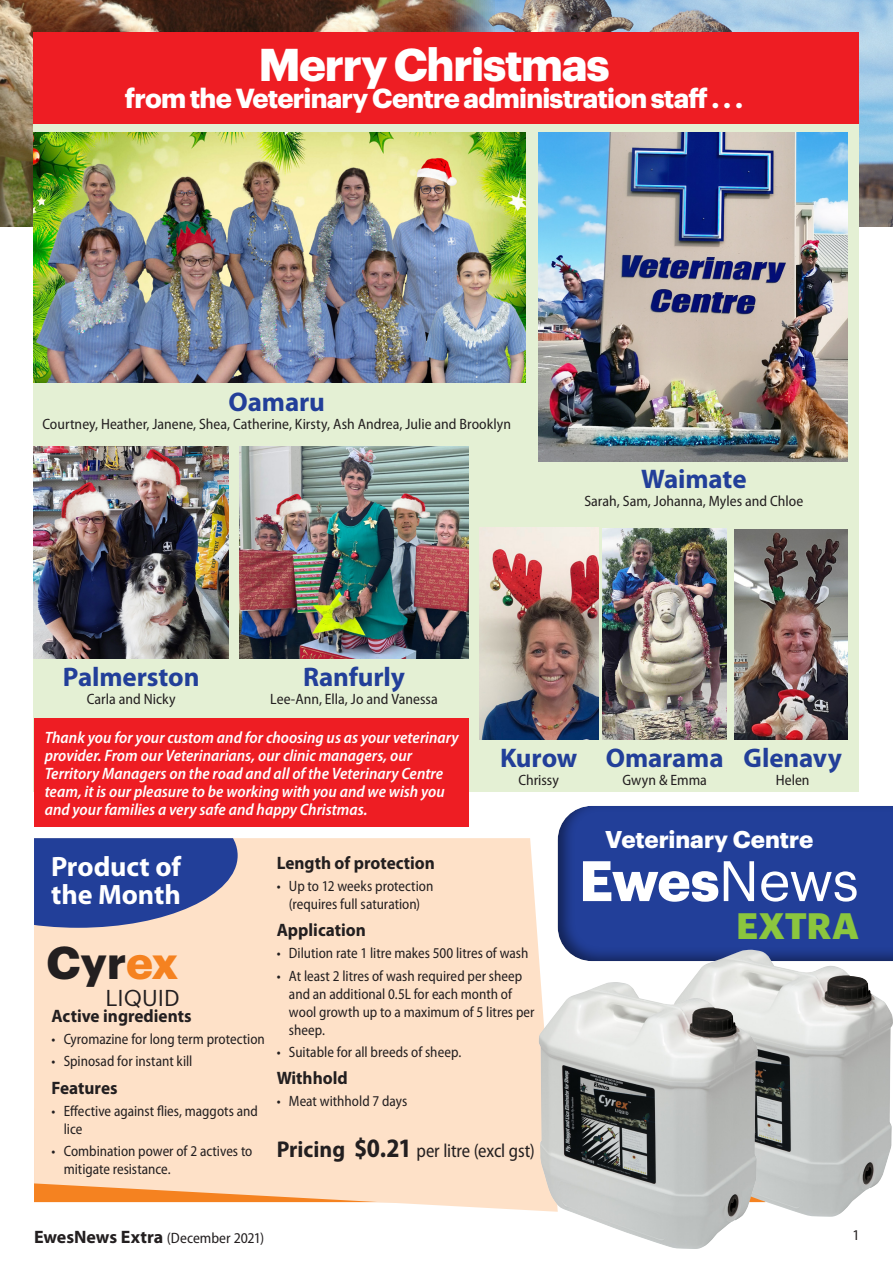
<style>
.page{position:relative;width:893px;height:1263px;background:#fff}
.page>*{position:absolute;margin:0;border:0;box-sizing:border-box;transform-origin:0 0}
.t1{font:700 55.65px "Graphik";color:#fff}
.t2{font:700 45px "Graphik";letter-spacing:-.03em;color:#fff}
.t3{font:700 45px "Graphik";letter-spacing:-.005em;color:#231f20}
.t4{font:700 36px "Graphik";letter-spacing:-.005em;color:#8bc63e}
.text{font:700 28.05px/27.8px "Myriad Pro";letter-spacing:-.005em;color:#fff}
.t5{font:700 27px "Myriad Pro";letter-spacing:-.005em;color:#223f99}
.t6{font:700 27px "Graphik";letter-spacing:-.03em;color:#fff}
.t7{font:700 23.7px "Graphik";color:#fff}
.t8{font:22.5px "Graphik";letter-spacing:.005em;color:#231f20}
.SQUARE_BULLETS{font:semi-condensed 19.05px "Myriad Pro";letter-spacing:-.01em;color:#231f20;scale:.96 1}
.SQUARE_BULLETS-2{font:700 18px "Myriad Pro";color:#231f20;scale:.96 1}
.t9{font:italic 600 semi-condensed 16.5px/18px "Myriad Pro";color:#fff}
.t10{font:semi-condensed 15px/18px "Myriad Pro";color:#231f20;scale:.96 1}
.t11{font:semi-condensed 15px "Myriad Pro";color:#231f20}
.s1{color:#f58220}
.s2{font-weight:700;font-stretch:normal;font-size:22.95px}
.s3{font-weight:700;font-size:26.7px}
.s4{font-weight:400}
.s5{font-weight:700;font-stretch:normal;font-size:18px}
</style>
<div class="page">
<img style="left:494px;top:0;width:399px;height:227px">
<img style="left:0;top:0;width:494px;height:227px">
<div style="left:553px;top:805px;width:340px;height:159px;background:#231f20;opacity:.5"></div>
<div style="left:34px;top:838px;width:524px;height:373px;background:#fee1c8"></div>
<svg style="left:34px;top:838px;width:204px;height:90px;background:#40559f"></svg>
<img style="left:674px;top:950px;width:219px;height:267px">
<img style="left:539px;top:982px;width:219px;height:267px">
<div style="left:33px;top:121px;width:826px;height:671px;background:#e4f0d4"></div>
<img style="left:33px;top:132px;width:492px;height:250px">
<div style="left:33px;top:32px;width:826px;height:92px;background:#ee1d23"></div>
<img style="left:603px;top:528px;width:124px;height:212px">
<img style="left:479px;top:527px;width:119px;height:213px">
<img style="left:735px;top:529px;width:113px;height:211px">
<img style="left:240px;top:446px;width:228px;height:213px">
<img style="left:539px;top:132px;width:308px;height:329px">
<img style="left:33px;top:446px;width:196px;height:213px">
<img style="left:129px;top:446px;width:59px;height:57px">
<img style="left:54px;top:473px;width:58px;height:64px">
<div style="left:34px;top:719px;width:434px;height:108px;background:#ee1d23"></div>
<p class="t2" style="left:258px;top:29px;width:353px">Merry Christmas</p>
<p class="t6" style="left:125px;top:77px;width:620px">from the Veterinary Centre administration staff . . .</p>
<p class="t5" style="left:229px;top:384px;width:98px">Oamaru</p>
<p class="t11" style="left:42px;top:416px;width:470px">Courtney, Heather, Janene, Shea, Catherine, Kirsty, Ash Andrea, Julie and Brooklyn</p>
<p class="t5" style="left:63px;top:660px;width:138px">Palmerston</p>
<p class="t11" style="left:87px;top:691px;width:90px">Carla and Nicky</p>
<p class="t5" style="left:303px;top:660px;width:103px">Ranfurly</p>
<p class="t11" style="left:270px;top:691px;width:169px">Lee-Ann, Ella, Jo and Vanessa</p>
<p class="t5" style="left:641px;top:462px;width:107px">Waimate</p>
<p class="t11" style="left:584px;top:493px;width:220px">Sarah, Sam, Johanna, Myles and Chloe</p>
<p class="t9" style="left:45px;top:728px;width:416px">Thank you for your custom and for choosing us as your veterinary provider. From our Veterinarians, our clinic managers, our Territory Managers on the road and all of the Veterinary Centre team, it is our pleasure to be working with you and we wish you and your families a very safe and happy Christmas.</p>
<p class="t5" style="left:500px;top:740px;width:79px">Kurow</p>
<p class="t11" style="left:518px;top:772px;width:42px">Chrissy</p>
<p class="t5" style="left:606px;top:740px;width:119px">Omarama</p>
<p class="t11" style="left:622px;top:772px;width:86px">Gwyn &amp; Emma</p>
<p class="t5" style="left:744px;top:740px;width:100px">Glenavy</p>
<p class="t11" style="left:776px;top:772px;width:35px">Helen</p>
<p class="text" style="left:51px;top:852px;width:132px">Product of the Month</p>
<p class="t3" style="left:46px;top:928px;width:134px">Cyr<span class="s1">ex</span></p>
<p class="t8" style="left:105px;top:981px;width:76px">LIQUID</p>
<p class="SQUARE_BULLETS-2" style="left:52px;top:1004px;width:147px">Active ingredients</p>
<p class="t10" style="left:52px;top:1030px;width:224px">• Cyromazine for long term protection</p>
<p class="t10" style="left:52px;top:1052px;width:148px">• Spinosad for instant kill</p>
<p class="SQUARE_BULLETS-2" style="left:52px;top:1076px;width:70px">Features</p>
<p class="t10" style="left:64px;top:1102px;width:204px;text-indent:-12px">• Effective against flies, maggots and lice</p>
<p class="t10" style="left:64px;top:1142px;width:198px;text-indent:-12px">• Combination power of 2 actives to mitigate resistance.</p>
<p class="SQUARE_BULLETS-2" style="left:277px;top:851px;width:166px">Length of protection</p>
<p class="t10" style="left:277px;top:877px;width:165px;text-align:center">• Up to 12 weeks protection (requires full saturation)</p>
<p class="SQUARE_BULLETS-2" style="left:277px;top:918px;width:94px">Application</p>
<p class="t10" style="left:277px;top:945px;width:264px">• Dilution rate 1 litre makes 500 litres of wash</p>
<p class="t10" style="left:289px;top:967px;width:257px;text-indent:-12px">• At least 2 litres of wash required per sheep and an additional 0.5L for each month of wool growth up to a maximum of 5 litres per sheep.</p>
<p class="t10" style="left:277px;top:1043px;width:194px">• Suitable for all breeds of sheep.</p>
<p class="SQUARE_BULLETS-2" style="left:277px;top:1066px;width:75px">Withhold</p>
<p class="t10" style="left:277px;top:1093px;width:137px">• Meat withhold 7 days</p>
<p class="SQUARE_BULLETS" style="left:277px;top:1140px;width:270px"><span class="s2">Pricing</span> <span class="s3">$0.21</span> per litre (excl gst)</p>
<p class="t7" style="left:605px;top:821px;width:210px">Veterinary Centre</p>
<p class="t1" style="left:579px;top:838px;width:281px">Ewes<span class="s4">News</span></p>
<p class="t4" style="left:736px;top:898px;width:124px">EXTRA</p>
<p class="t11" style="left:34px;top:1230px;width:232px"><span class="s5">EwesNews Extra</span> (December 2021)</p>
<p class="t11" style="left:852px;top:1227px;width:9px">1</p>
</div>
